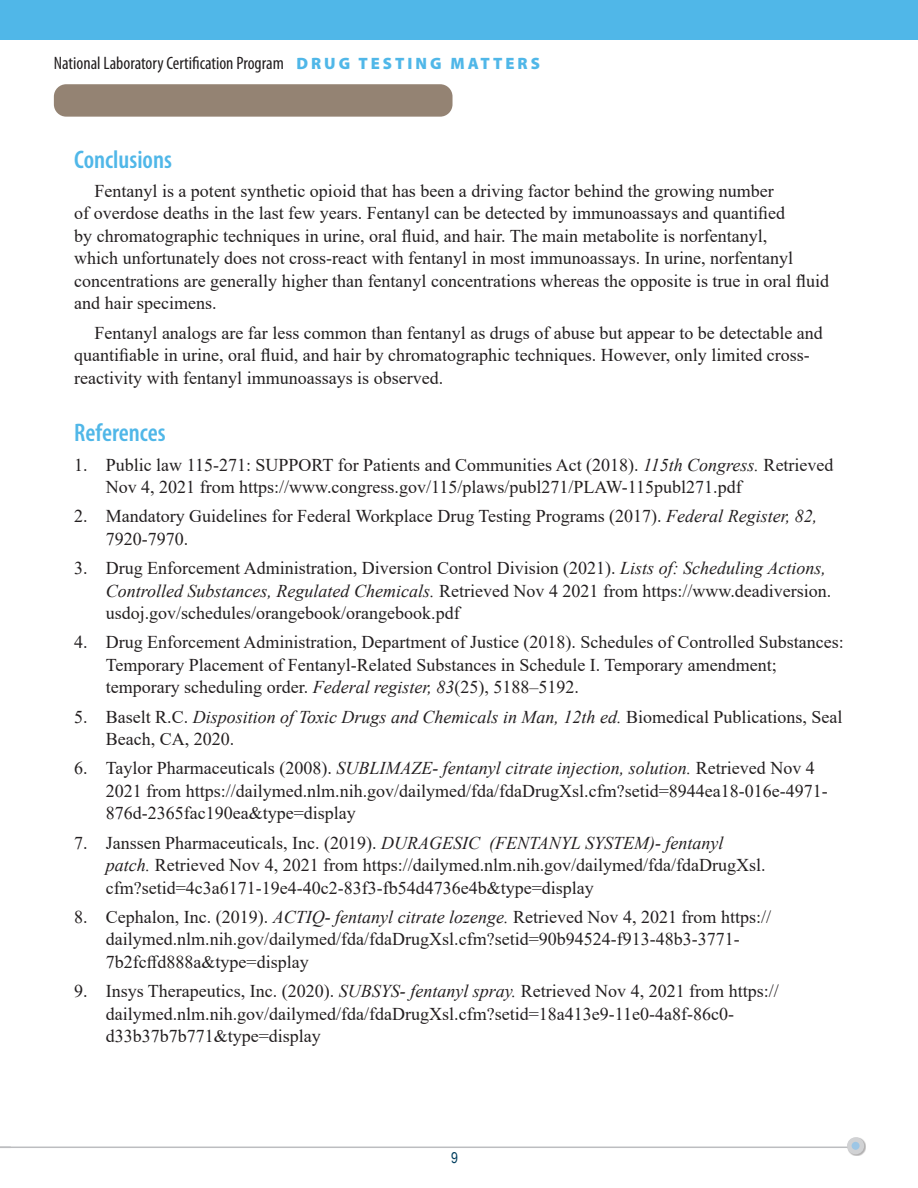
<style>
.page{position:relative;width:918px;height:1188px;background:#fff}
.page>*{position:absolute;margin:0;border:0;box-sizing:border-box;transform-origin:0 0}
.subhead_1{font:600 condensed 25.5px "Myriad Pro";color:#50b7e8}
.Bodytext{font:18px/22.5px "Times New Roman";color:#231f20}
.t1{font:condensed 18px "Myriad Pro";color:#231f20}
.t2{font:15px "Arial Narrow";color:#003e5e}
.s1{font-weight:900;font-stretch:normal;font-size:16.5px;color:#50b7e8}
.s2{font-style:italic}
</style>
<div class="page">
<div style="left:0;top:0;width:918px;height:40px;background:#50b7e8"></div>
<hr style="left:0;top:1147px;width:850px;height:1px;background:#bcbdc0">
<div style="left:847px;top:1138px;width:19px;height:18px;background:#231f20;opacity:.35"></div>
<div style="left:849px;top:1140px;width:13px;height:12px;background:#9dc6e5;border-radius:50%"></div>
<div style="left:847px;top:1137px;width:17px;height:17px;border:4px solid #d1d2d4;border-radius:50%"></div>
<div style="left:54px;top:84px;width:399px;height:33px;background:#948373;border-radius:12px"></div>
<p class="t1" style="left:54px;top:54px;width:488px">National Laboratory Certification Program <span class="s1">D R U G T E S T I N G M AT T E R S</span></p>
<p class="subhead_1" style="left:74px;top:145px;width:99px">Conclusions</p>
<p class="Bodytext" style="left:74px;top:179px;width:756px;text-indent:20px">Fentanyl is a potent synthetic opioid that has been a driving factor behind the growing number<br>of overdose deaths in the last few years. Fentanyl can be detected by immunoassays and quantified<br>by chromatographic techniques in urine, oral fluid, and hair. The main metabolite is norfentanyl,<br>which unfortunately does not cross-react with fentanyl in most immunoassays. In urine, norfentanyl concentrations are generally higher than fentanyl concentrations whereas the opposite is true in oral fluid and hair specimens.</p>
<p class="Bodytext" style="left:74px;top:321px;width:750px;text-indent:20px">Fentanyl analogs are far less common than fentanyl as drugs of abuse but appear to be detectable and quantifiable in urine, oral fluid, and hair by chromatographic techniques. However, only limited cross&shy;reactivity with fentanyl immunoassays is observed.</p>
<p class="subhead_1" style="left:74px;top:419px;width:93px">References</p>
<p class="Bodytext" style="left:106px;top:453px;width:729px;text-indent:-32px">1. Public law 115-271: SUPPORT for Patients and Communities Act (2018). <span class="s2">115th Congress.</span> Retrieved<br>Nov 4, 2021 from https://www.congress.gov/115/plaws/publ271/PLAW-115publ271.pdf</p>
<p class="Bodytext" style="left:106px;top:505px;width:713px;text-indent:-32px">2. Mandatory Guidelines for Federal Workplace Drug Testing Programs (2017). <span class="s2">Federal Register, 82,<br></span>7920-7970.</p>
<p class="Bodytext" style="left:106px;top:556px;width:727px;text-indent:-32px">3. Drug Enforcement Administration, Diversion Control Division (2021). <span class="s2">Lists of: Scheduling Actions,<br>Controlled Substances, Regulated Chemicals.</span> Retrieved Nov 4 2021 from https://www.deadiversion. usdoj.gov/schedules/orangebook/orangebook.pdf</p>
<p class="Bodytext" style="left:106px;top:631px;width:740px;text-indent:-32px">4. Drug Enforcement Administration, Department of Justice (2018). Schedules of Controlled Substances:<br>Temporary Placement of Fentanyl-Related Substances in Schedule I. Temporary amendment; temporary scheduling order. <span class="s2">Federal register, 83</span>(25), 5188–5192.</p>
<p class="Bodytext" style="left:106px;top:705px;width:738px;text-indent:-32px">5. Baselt R.C. <span class="s2">Disposition of Toxic Drugs and Chemicals in Man, 12th ed.</span> Biomedical Publications, Seal<br>Beach, CA, 2020.</p>
<p class="Bodytext" style="left:106px;top:757px;width:724px;text-indent:-32px">6. Taylor Pharmaceuticals (2008). <span class="s2">SUBLIMAZE- fentanyl citrate injection, solution.</span> Retrieved Nov 4<br>2021 from https://dailymed.nlm.nih.gov/dailymed/fda/fdaDrugXsl.cfm?setid=8944ea18-016e-4971-<br>876d-2365fac190ea&amp;type=display</p>
<p class="Bodytext" style="left:106px;top:831px;width:661px;text-indent:-32px">7. Janssen Pharmaceuticals, Inc. (2019). <span class="s2">DURAGESIC (FENTANYL SYSTEM)- fentanyl patch.</span> Retrieved Nov 4, 2021 from https://dailymed.nlm.nih.gov/dailymed/fda/fdaDrugXsl. cfm?setid=4c3a6171-19e4-40c2-83f3-fb54d4736e4b&amp;type=display</p>
<p class="Bodytext" style="left:106px;top:905px;width:667px;text-indent:-32px">8. Cephalon, Inc. (2019). <span class="s2">ACTIQ- fentanyl citrate lozenge.</span> Retrieved Nov 4, 2021 from https:// dailymed.nlm.nih.gov/dailymed/fda/fdaDrugXsl.cfm?setid=90b94524-f913-48b3-3771-<br>7b2fcffd888a&amp;type=display</p>
<p class="Bodytext" style="left:106px;top:979px;width:675px;text-indent:-32px">9. Insys Therapeutics, Inc. (2020). <span class="s2">SUBSYS- fentanyl spray.</span> Retrieved Nov 4, 2021 from https:// dailymed.nlm.nih.gov/dailymed/fda/fdaDrugXsl.cfm?setid=18a413e9-11e0-4a8f-86c0- d33b37b7b771&amp;type=display</p>
<p class="t2" style="left:451px;top:1147px;width:8px">9</p>
</div>
